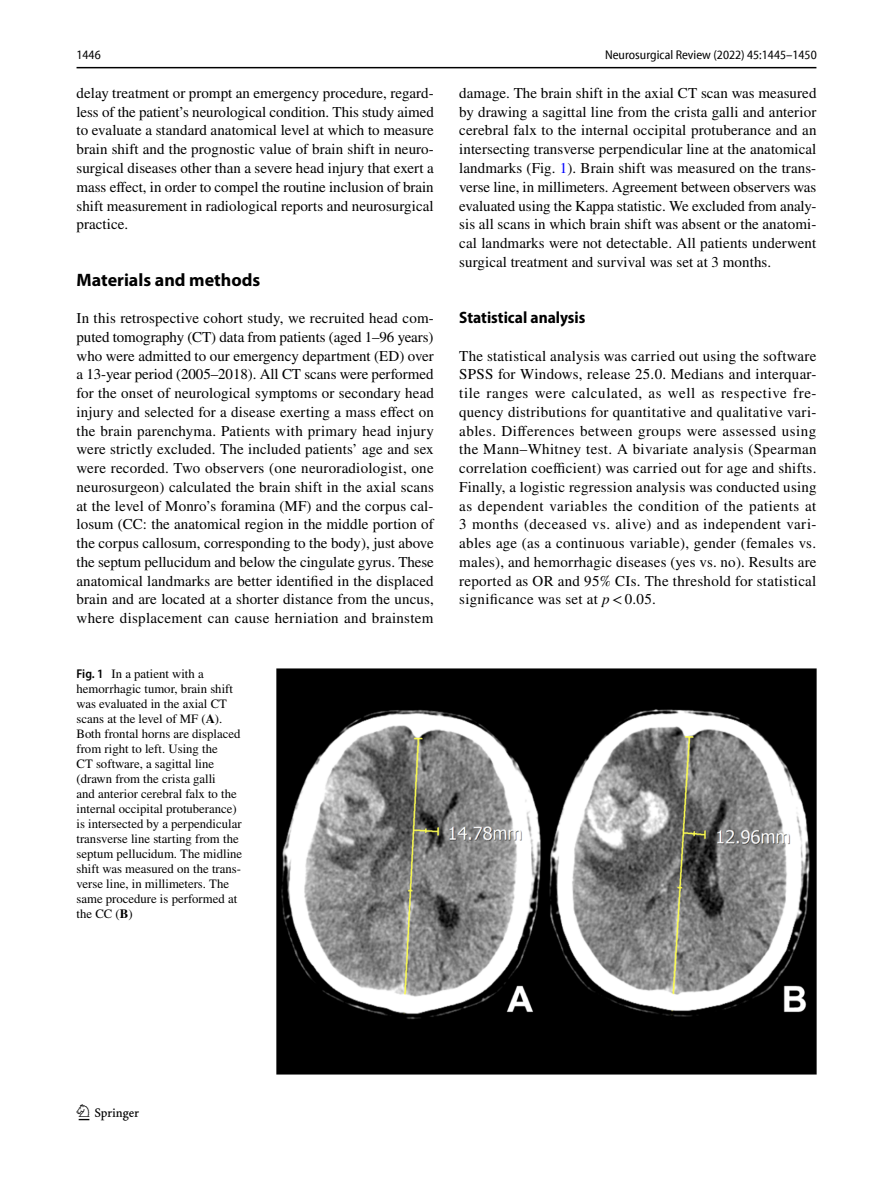
<style>
.page{position:relative;width:893px;height:1187px;background:#fff}
.page>*{position:absolute;margin:0;border:0;box-sizing:border-box;transform-origin:0 0}
.t1{font:22.5px "Springnew Regular 2";color:#000}
.t2{font:700 18px "Myriad Pro";color:#000}
.t3{font:700 semi-condensed 16.5px "Myriad Pro";color:#000}
.t4{font:15px/18.8px "STIX";letter-spacing:.01em;color:#000;text-align:justify}
.t5{font:12.75px/15px "STIX";color:#000}
.t6{font:semi-condensed 12.75px "Myriad Pro Unic";color:#000}
.s1{font-family:"Myriad Pro";font-weight:600;font-stretch:semi-condensed}
.s2{font-weight:700}
.s3{color:#00f}
.s4{font-style:italic}
</style>
<div class="page">
<hr style="left:77px;top:67px;width:739px;height:1px;background:#000">
<img style="left:276px;top:668px;width:540px;height:405px">
<p class="t6" style="left:77px;top:50px;width:26px">1446</p>
<p class="t6" style="left:605px;top:50px;width:213px">Neurosurgical Review (2022) 45:1445–1450</p>
<p class="t4" style="left:77px;top:84px;width:359px">delay treatment or prompt an emergency procedure, regard&shy;less of the patient’s neurological condition. This study aimed to evaluate a standard anatomical level at which to measure brain shift and the prognostic value of brain shift in neuro&shy;surgical diseases other than a severe head injury that exert a mass effect, in order to compel the routine inclusion of brain shift measurement in radiological reports and neurosurgical practice.</p>
<p class="t2" style="left:77px;top:268px;width:185px">Materials and methods</p>
<p class="t4" style="left:77px;top:309px;width:359px">In this retrospective cohort study, we recruited head com&shy;puted tomography (CT) data from patients (aged 1–96 years) who were admitted to our emergency department (ED) over a 13-year period (2005–2018). All CT scans were performed for the onset of neurological symptoms or secondary head injury and selected for a disease exerting a mass effect on the brain parenchyma. Patients with primary head injury were strictly excluded. The included patients’ age and sex were recorded. Two observers (one neuroradiologist, one neurosurgeon) calculated the brain shift in the axial scans at the level of Monro’s foramina (MF) and the corpus cal&shy;losum (CC: the anatomical region in the middle portion of the corpus callosum, corresponding to the body), just above the septum pellucidum and below the cingulate gyrus. These anatomical landmarks are better identified in the displaced brain and are located at a shorter distance from the uncus, where displacement can cause herniation and brainstem</p>
<p class="t5" style="left:77px;top:667px;width:167px"><span class="s1">Fig. 1</span> In a patient with a hemorrhagic tumor, brain shift was evaluated in the axial CT scans at the level of MF (<span class="s2">A</span>).<br>Both frontal horns are displaced from right to left. Using the<br>CT software, a sagittal line (drawn from the crista galli<br>and anterior cerebral falx to the internal occipital protuberance) is intersected by a perpendicular transverse line starting from the septum pellucidum. The midline shift was measured on the trans&shy;verse line, in millimeters. The same procedure is performed at the CC (<span class="s2">B</span>)</p>
<p class="t4" style="left:459px;top:84px;width:359px">damage. The brain shift in the axial CT scan was measured by drawing a sagittal line from the crista galli and anterior cerebral falx to the internal occipital protuberance and an intersecting transverse perpendicular line at the anatomical landmarks (Fig. <span class="s3">1</span>). Brain shift was measured on the trans&shy;verse line, in millimeters. Agreement between observers was evaluated using the Kappa statistic. We excluded from analy&shy;sis all scans in which brain shift was absent or the anatomi&shy;cal landmarks were not detectable. All patients underwent surgical treatment and survival was set at 3 months.</p>
<p class="t3" style="left:459px;top:308px;width:128px">Statistical analysis</p>
<p class="t4" style="left:459px;top:347px;width:359px">The statistical analysis was carried out using the software SPSS for Windows, release 25.0. Medians and interquar&shy;tile ranges were calculated, as well as respective fre&shy;quency distributions for quantitative and qualitative vari&shy;ables. Differences between groups were assessed using the Mann–Whitney test. A bivariate analysis (Spearman correlation coefficient) was carried out for age and shifts.<br>Finally, a logistic regression analysis was conducted using as dependent variables the condition of the patients at 3 months (deceased vs. alive) and as independent vari&shy;ables age (as a continuous variable), gender (females vs. males), and hemorrhagic diseases (yes vs. no). Results are reported as OR and 95% CIs. The threshold for statistical significance was set at <span class="s4">p</span>&lt;0.05.</p>
<h1 class="t1" style="left:79px;top:1104px;width:62px">1 3</h1>
</div>
